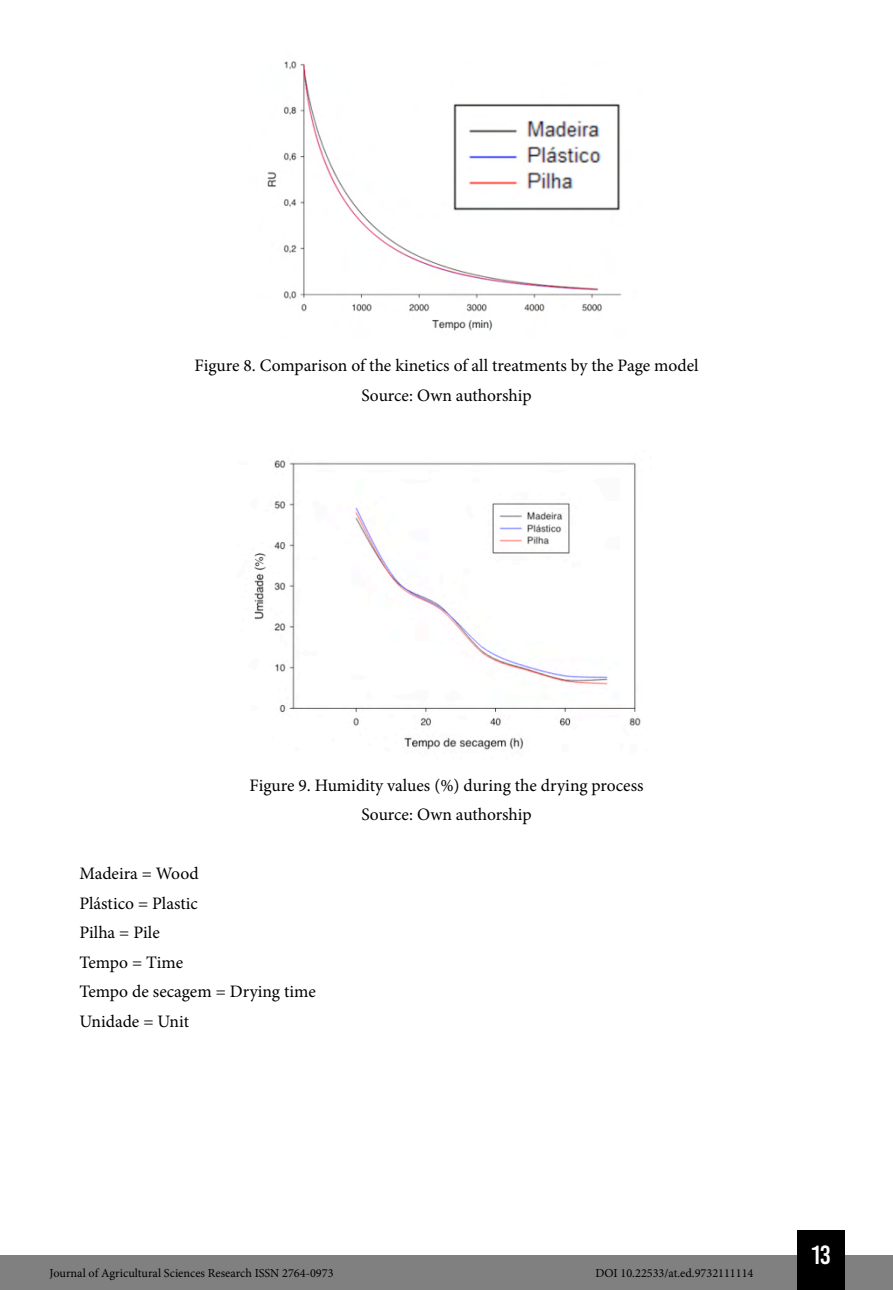
<style>
.page{position:relative;width:893px;height:1290px;background:#fff}
.page>*{position:absolute;margin:0;border:0;box-sizing:border-box;transform-origin:0 0}
.t1{font:26.25px "Bebas Kai";color:#fff}
.Info_Imagem{font:17.5px "Minion Pro";color:#000}
.t2{font:12.25px "Minion Pro";color:#000}
</style>
<div class="page">
<div style="left:0;top:1255px;width:893px;height:35px;background:#808080"></div>
<div style="left:797px;top:1230px;width:48px;height:60px;background:#000"></div>
<img style="left:267px;top:61px;width:355px;height:270px">
<img style="left:254px;top:460px;width:387px;height:290px">
<p class="Info_Imagem" style="left:194px;top:354px;width:506px">Figure 8. Comparison of the kinetics of all treatments by the Page model</p>
<p class="Info_Imagem" style="left:361px;top:383px;width:172px">Source: Own authorship</p>
<p class="Info_Imagem" style="left:249px;top:774px;width:395px">Figure 9. Humidity values (%) during the drying process</p>
<p class="Info_Imagem" style="left:361px;top:803px;width:172px">Source: Own authorship</p>
<p class="Info_Imagem" style="left:79px;top:862px;width:121px">Madeira = Wood</p>
<p class="Info_Imagem" style="left:79px;top:891px;width:120px">Plástico = Plastic</p>
<p class="Info_Imagem" style="left:79px;top:921px;width:82px">Pilha = Pile</p>
<p class="Info_Imagem" style="left:79px;top:950px;width:105px">Tempo = Time</p>
<p class="Info_Imagem" style="left:79px;top:980px;width:238px">Tempo de secagem = Drying time</p>
<p class="Info_Imagem" style="left:79px;top:1009px;width:111px">Unidade = Unit</p>
<p class="t2" style="left:50px;top:1265px;width:285px">Journal of Agricultural Sciences Research ISSN 2764-0973</p>
<p class="t2" style="left:595px;top:1265px;width:160px">DOI 10.22533/at.ed.9732111114</p>
<h1 class="t1" style="left:811px;top:1241px;width:21px">13</h1>
</div>
